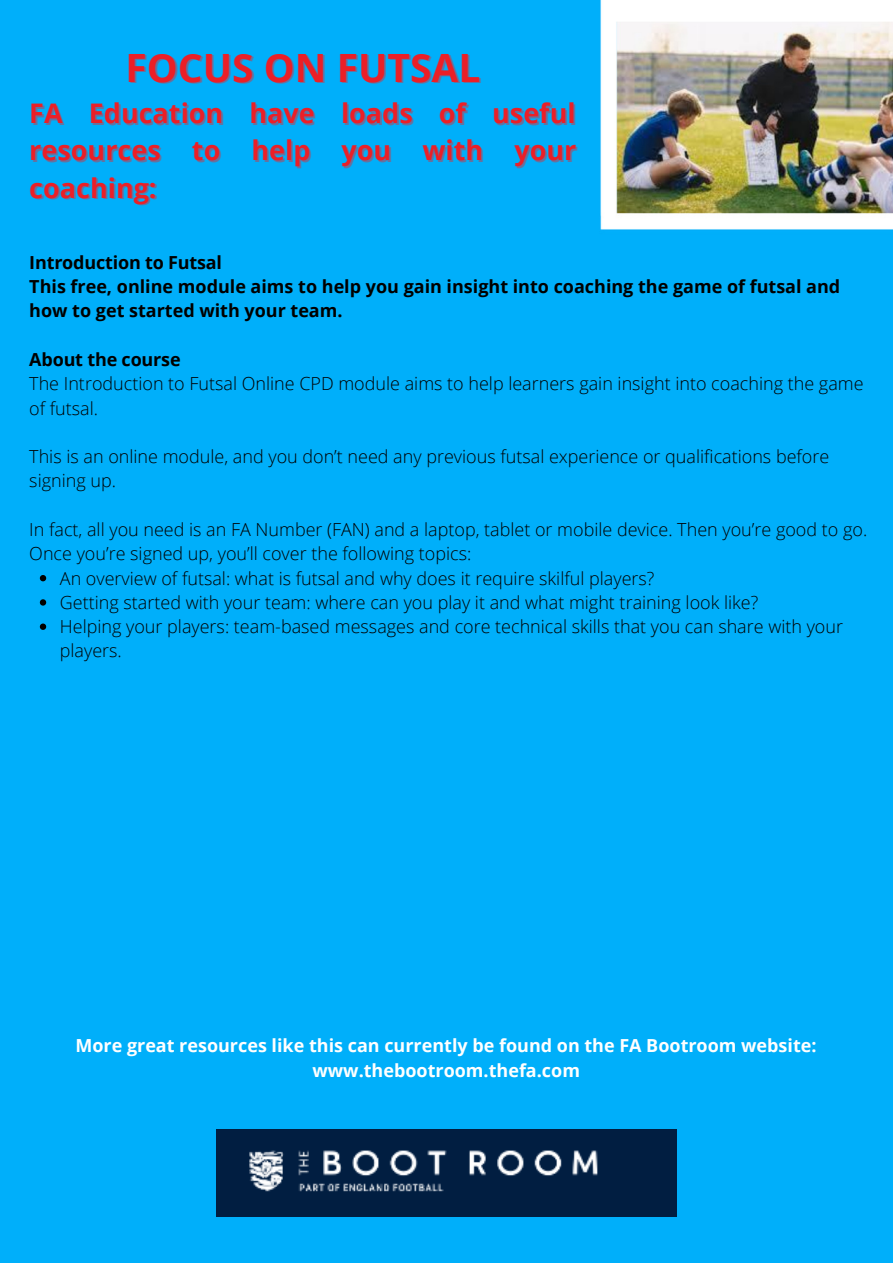
<style>
.page{position:relative;width:893px;height:1264px;background:#fff}
.page>*{position:absolute;margin:0;border:0;box-sizing:border-box;transform-origin:0 0}
.t1{font:700 39px "Open Sans";color:#eb1f27}
.t2{font:700 27px/38px "Open Sans";color:#eb1f27;text-align:justify}
.t3{font:300 18px/24.3px "Open Sans";color:#000}
.t4{font:700 18px/24.3px "Open Sans";color:#000}
.t5{font:700 18px/24.8px "Open Sans";color:#fff;text-align:center}
.s1{color:rgb(255 22 22/.4)}
</style>
<div class="page">
<div style="left:0;top:0;width:892px;height:1262px;background:#00affa"></div>
<svg style="left:40px;top:575px;width:6px;height:6px"></svg>
<svg style="left:40px;top:599px;width:6px;height:6px"></svg>
<svg style="left:40px;top:623px;width:6px;height:7px"></svg>
<img style="left:216px;top:1129px;width:460px;height:87px">
<h1 class="t1" style="left:125px;top:40px;width:356px">FOCUS ON FUTSAL</h1>
<h2 class="t2" style="left:31px;top:94px;width:547px;text-indent:60px"><span class="s1">Education</span> have loads of useful <span class="s1">resources</span> to help you with your <span class="s1">coaching:</span></h2>
<h2 class="t2" style="left:29px;top:94px;width:35px">FA</h2>
<p class="t4" style="left:29px;top:250px;width:812px">Introduction to Futsal<br>This free, online module aims to help you gain insight into coaching the game of futsal and how to get started with your team.</p>
<p class="t4" style="left:29px;top:347px;width:153px">About the course</p>
<p class="t3" style="left:29px;top:371px;width:835px">The Introduction to Futsal Online CPD module aims to help learners gain insight into coaching the game of futsal.</p>
<p class="t3" style="left:29px;top:444px;width:801px">This is an online module, and you don’t need any previous futsal experience or qualifications before signing up.</p>
<p class="t3" style="left:29px;top:517px;width:839px">In fact, all you need is an FA Number (FAN) and a laptop, tablet or mobile device. Then you’re good to go.<br>Once you’re signed up, you’ll cover the following topics:</p>
<p class="t3" style="left:60px;top:565px;width:784px">An overview of futsal: what is futsal and why does it require skilful players?<br>Getting started with your team: where can you play it and what might training look like?<br>Helping your players: team-based messages and core technical skills that you can share with your players.</p>
<p class="t5" style="left:75px;top:1032px;width:742px">More great resources like this can currently be found on the FA Bootroom website: www.thebootroom.thefa.com</p>
</div>
